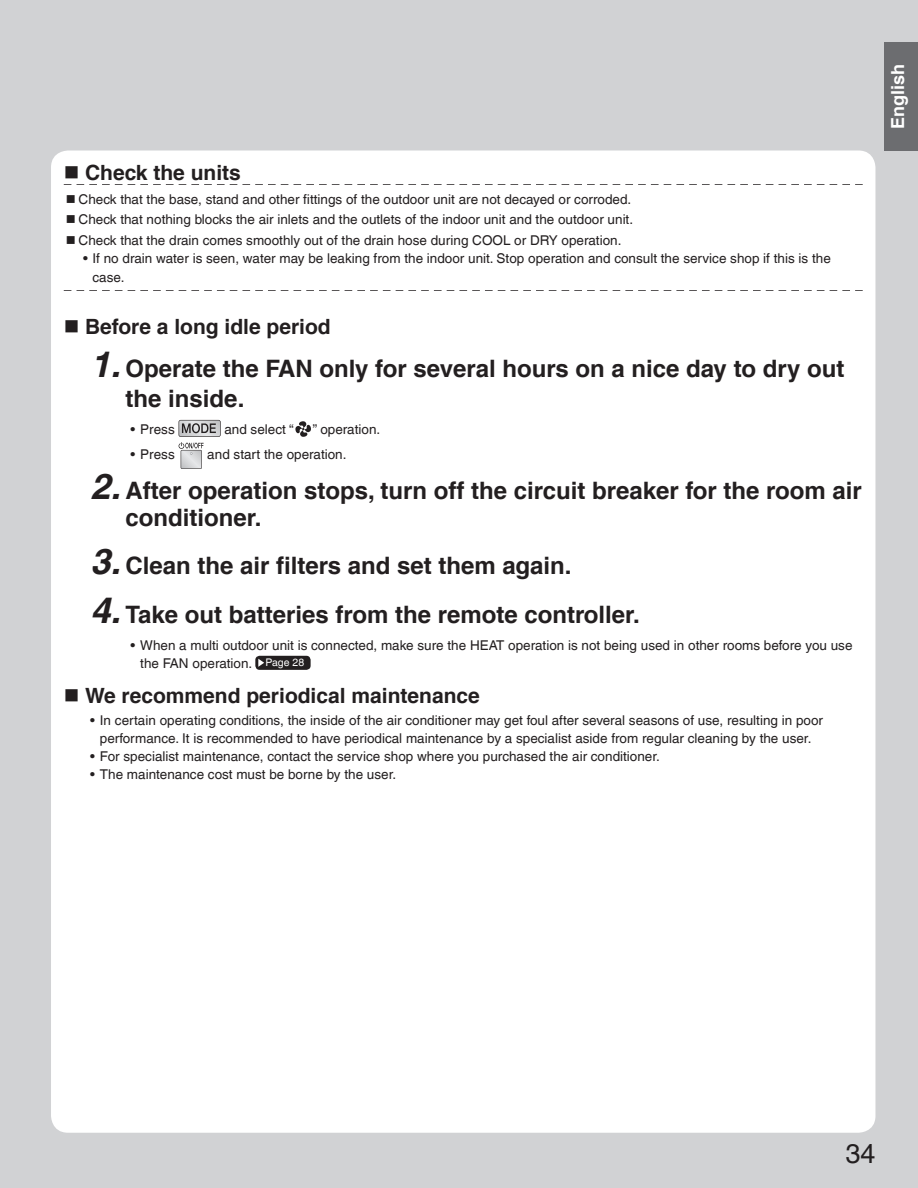
<style>
.page{position:relative;width:918px;height:1188px;background:#fff}
.page>*{position:absolute;margin:0;border:0;box-sizing:border-box;transform-origin:0 0}
.t1{font:27px "Helvetica LT Com";color:#231f20}
.t2{font:700 24px/30px "Helvetica LT Com";color:#231f20}
.t3{font:700 21px "Helvetica LT Com";color:#231f20}
.t4{font:700 18px "Helvetica LT Com";color:#fff}
.t5{font:13.5px/20.1px "Helvetica LT Com";color:#231f20}
.s1{font-style:italic;font-size:36px}
.s2{font-size:10.5px;color:#fff}
</style>
<div class="page">
<div style="left:1px;top:0;width:917px;height:1188px;background:#d1d2d4"></div>
<div style="left:51px;top:151px;width:824px;height:982px;background:#fff;border-radius:17px"></div>
<div style="left:884px;top:43px;width:34px;height:108px;background:#6c6d70"></div>
<svg style="left:77px;top:184px;width:45px;height:1px"></svg>
<svg style="left:128px;top:184px;width:160px;height:1px"></svg>
<svg style="left:294px;top:184px;width:45px;height:1px"></svg>
<svg style="left:345px;top:184px;width:211px;height:1px"></svg>
<svg style="left:562px;top:184px;width:45px;height:1px"></svg>
<svg style="left:613px;top:184px;width:160px;height:1px"></svg>
<svg style="left:779px;top:184px;width:45px;height:1px"></svg>
<svg style="left:830px;top:184px;width:33px;height:1px"></svg>
<svg style="left:77px;top:290px;width:45px;height:1px"></svg>
<svg style="left:128px;top:290px;width:160px;height:1px"></svg>
<svg style="left:294px;top:290px;width:45px;height:1px"></svg>
<svg style="left:345px;top:290px;width:211px;height:1px"></svg>
<svg style="left:562px;top:290px;width:45px;height:1px"></svg>
<svg style="left:613px;top:290px;width:160px;height:1px"></svg>
<svg style="left:779px;top:290px;width:45px;height:1px"></svg>
<svg style="left:830px;top:290px;width:33px;height:1px"></svg>
<svg style="left:295px;top:421px;width:16px;height:16px"></svg>
<svg style="left:179px;top:420px;width:42px;height:49px"></svg>
<div style="left:255px;top:656px;width:56px;height:14px;background:#231f20;border-radius:4px"></div>
<svg style="left:258px;top:659px;width:6px;height:8px"></svg>
<svg style="left:0;top:0;width:1px;height:1188px"></svg>
<h3 class="t3" style="left:85px;top:160px;width:157px">Check the units</h3>
<p class="t5" style="left:79px;top:189px;width:556px">Check that the base, stand and other fittings of the outdoor unit are not decayed or corroded.<br>Check that nothing blocks the air inlets and the outlets of the indoor unit and the outdoor unit.<br>Check that the drain comes smoothly out of the drain hose during COOL or DRY operation.</p>
<p class="t5" style="left:92px;top:249px;width:740px;line-height:18.6px;text-indent:-9px">• If no drain water is seen, water may be leaking from the indoor unit. Stop operation and consult the service shop if this is the case.</p>
<h3 class="t3" style="left:85px;top:314px;width:247px">Before a long idle period</h3>
<h2 class="t2" style="left:125px;top:354px;width:721px;text-indent:-35px"><span class="s1">1.</span> Operate the FAN only for several hours on a nice day to dry out the inside.</h2>
<p class="t5" style="left:131px;top:419px;width:46px">• Press</p>
<p class="t5" style="left:224px;top:419px;width:71px">and select “</p>
<p class="t5" style="left:313px;top:419px;width:69px">” operation.</p>
<p class="t5" style="left:131px;top:444px;width:46px">• Press</p>
<p class="t5" style="left:207px;top:444px;width:141px">and start the operation.</p>
<h2 class="t2" style="left:125px;top:477px;width:738px;line-height:27px;text-indent:-35px"><span class="s1">2.</span> After operation stops, turn off the circuit breaker for the room air conditioner.</h2>
<h2 class="t2" style="left:90px;top:551px;width:483px"><span class="s1">3.</span> Clean the air filters and set them again.</h2>
<h2 class="t2" style="left:90px;top:600px;width:551px"><span class="s1">4.</span> Take out batteries from the remote controller.</h2>
<p class="t5" style="left:140px;top:636px;width:714px;line-height:18px;text-indent:-10px">• When a multi outdoor unit is connected, make sure the HEAT operation is not being used in other rooms before you use the FAN operation. <span class="s2">Page 28</span></p>
<h3 class="t3" style="left:85px;top:683px;width:396px">We recommend periodical maintenance</h3>
<p class="t5" style="left:90px;top:712px;width:734px;line-height:18px;text-align:center">• In certain operating conditions, the inside of the air conditioner may get foul after several seasons of use, resulting in poor performance. It is recommended to have periodical maintenance by a specialist aside from regular cleaning by the user.</p>
<p class="t5" style="left:90px;top:747px;width:571px">• For specialist maintenance, contact the service shop where you purchased the air conditioner.</p>
<p class="t5" style="left:90px;top:765px;width:308px">• The maintenance cost must be borne by the user.</p>
<h3 class="t4" style="left:887px;top:129px;width:67px;rotate:-90deg">English</h3>
<h1 class="t1" style="left:845px;top:1138px;width:32px">34</h1>
</div>
